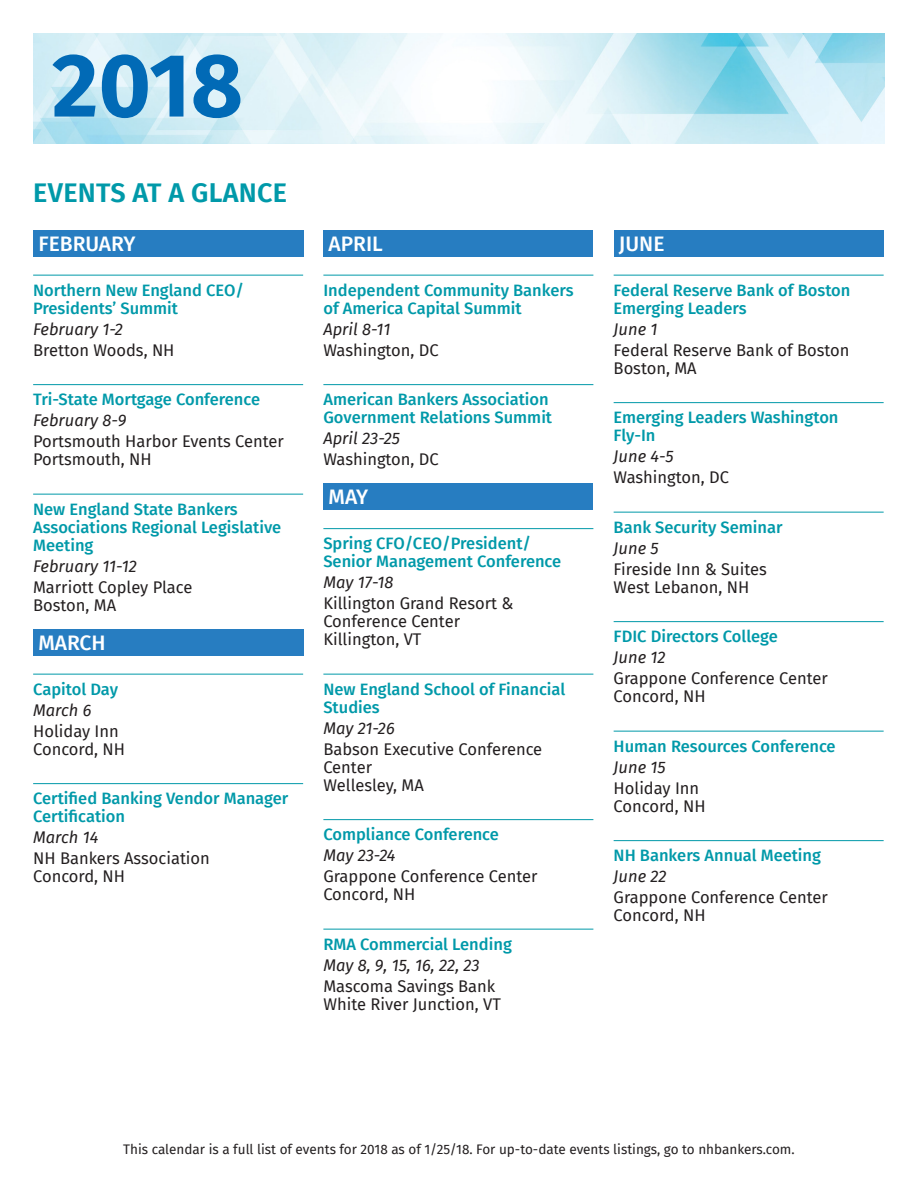
<style>
.page{position:relative;width:918px;height:1188px;background:#fff}
.page>*{position:absolute;margin:0;border:0;box-sizing:border-box;transform-origin:0 0}
.t1{font:700 90px "Fira Sans";color:#016ab6}
.SPONSOR_HEAD{font:600 27px "Fira Sans";letter-spacing:.01em;color:#0099a9}
.Month{font:500 21px "Fira Sans";color:#fff}
.Event_Name{font:500 16.5px/18px "Fira Sans";color:#0099a9}
.Event{font:16.5px/18px "Fira Sans";color:#231f20}
.Event_Date{font:italic 16.5px "Fira Sans";color:#231f20}
.Disclaimer{font:13.5px "Fira Sans";color:#231f20}
</style>
<div class="page">
<img style="left:34px;top:34px;width:850px;height:109px">
<div style="left:33px;top:230px;width:270px;height:26px;background:#277dc1"></div>
<hr style="left:33px;top:275px;width:270px;height:1px;background:#0099a9">
<hr style="left:33px;top:384px;width:270px;height:1px;background:#0099a9">
<hr style="left:33px;top:494px;width:270px;height:1px;background:#0099a9">
<div style="left:33px;top:629px;width:270px;height:26px;background:#277dc1"></div>
<hr style="left:33px;top:674px;width:270px;height:1px;background:#0099a9">
<hr style="left:33px;top:783px;width:270px;height:1px;background:#0099a9">
<div style="left:323px;top:230px;width:270px;height:26px;background:#277dc1"></div>
<hr style="left:323px;top:275px;width:270px;height:1px;background:#0099a9">
<hr style="left:323px;top:384px;width:270px;height:1px;background:#0099a9">
<div style="left:323px;top:483px;width:270px;height:27px;background:#277dc1"></div>
<hr style="left:323px;top:528px;width:270px;height:1px;background:#0099a9">
<hr style="left:323px;top:674px;width:270px;height:1px;background:#0099a9">
<hr style="left:323px;top:819px;width:270px;height:1px;background:#0099a9">
<hr style="left:323px;top:929px;width:270px;height:1px;background:#0099a9">
<div style="left:614px;top:230px;width:270px;height:26px;background:#277dc1"></div>
<hr style="left:614px;top:275px;width:270px;height:1px;background:#0099a9">
<hr style="left:614px;top:402px;width:270px;height:1px;background:#0099a9">
<hr style="left:614px;top:512px;width:270px;height:1px;background:#0099a9">
<hr style="left:614px;top:621px;width:270px;height:1px;background:#0099a9">
<hr style="left:614px;top:731px;width:270px;height:1px;background:#0099a9">
<hr style="left:614px;top:840px;width:270px;height:1px;background:#0099a9">
<h1 class="t1" style="left:52px;top:9px;width:193px">2018</h1>
<p class="SPONSOR_HEAD" style="left:33px;top:171px;width:255px">EVENTS AT A GLANCE</p>
<p class="Month" style="left:38px;top:227px;width:99px">FEBRUARY</p>
<p class="Event_Name" style="left:33px;top:280px;width:212px">Northern New England CEO/<br>Presidents’ Summit</p>
<p class="Event_Date" style="left:33px;top:317px;width:91px">February 1-2</p>
<p class="Event" style="left:33px;top:341px;width:143px">Bretton Woods, NH</p>
<p class="Event_Name" style="left:33px;top:390px;width:229px">Tri-State Mortgage Conference</p>
<p class="Event_Date" style="left:33px;top:408px;width:95px">February 8-9</p>
<p class="Event" style="left:33px;top:432px;width:252px">Portsmouth Harbor Events Center</p>
<p class="Event" style="left:33px;top:450px;width:120px">Portsmouth, NH</p>
<p class="Event_Name" style="left:33px;top:499px;width:250px">New England State Bankers<br>Associations Regional Legislative<br>Meeting</p>
<p class="Event_Date" style="left:33px;top:554px;width:105px">February 11-12</p>
<p class="Event" style="left:33px;top:578px;width:161px">Marriott Copley Place</p>
<p class="Event" style="left:33px;top:596px;width:85px">Boston, MA</p>
<p class="Month" style="left:38px;top:626px;width:69px">MARCH</p>
<p class="Event_Name" style="left:33px;top:679px;width:86px">Capitol Day</p>
<p class="Event_Date" style="left:33px;top:698px;width:60px">March 6</p>
<p class="Event" style="left:33px;top:722px;width:87px">Holiday Inn</p>
<p class="Event" style="left:33px;top:740px;width:93px">Concord, NH</p>
<p class="Event_Name" style="left:33px;top:789px;width:257px">Certified Banking Vendor Manager<br>Certification</p>
<p class="Event_Date" style="left:33px;top:825px;width:67px">March 14</p>
<p class="Event" style="left:33px;top:849px;width:178px">NH Bankers Association</p>
<p class="Event" style="left:33px;top:867px;width:93px">Concord, NH</p>
<p class="Month" style="left:329px;top:227px;width:56px">APRIL</p>
<p class="Event_Name" style="left:323px;top:280px;width:252px">Independent Community Bankers of America Capital Summit</p>
<p class="Event_Date" style="left:323px;top:317px;width:69px">April 8-11</p>
<p class="Event" style="left:323px;top:341px;width:117px">Washington, DC</p>
<p class="Event_Name" style="left:323px;top:390px;width:230px">American Bankers Association<br>Government Relations Summit</p>
<p class="Event_Date" style="left:323px;top:426px;width:78px">April 23-25</p>
<p class="Event" style="left:323px;top:450px;width:117px">Washington, DC</p>
<p class="Month" style="left:329px;top:480px;width:41px">MAY</p>
<p class="Event_Name" style="left:323px;top:534px;width:239px">Spring CFO/CEO/President/<br>Senior Management Conference</p>
<p class="Event_Date" style="left:323px;top:570px;width:72px">May 17-18</p>
<p class="Event" style="left:323px;top:594px;width:192px">Killington Grand Resort &amp;<br>Conference Center</p>
<p class="Event" style="left:323px;top:630px;width:99px">Killington, VT</p>
<p class="Event_Name" style="left:323px;top:679px;width:243px">New England School of Financial<br>Studies</p>
<p class="Event_Date" style="left:323px;top:716px;width:73px">May 21-26</p>
<p class="Event" style="left:323px;top:740px;width:220px">Babson Executive Conference<br>Center</p>
<p class="Event" style="left:323px;top:776px;width:102px">Wellesley, MA</p>
<p class="Event_Name" style="left:323px;top:825px;width:177px">Compliance Conference</p>
<p class="Event_Date" style="left:323px;top:843px;width:74px">May 23-24</p>
<p class="Event" style="left:323px;top:867px;width:216px">Grappone Conference Center</p>
<p class="Event" style="left:323px;top:885px;width:93px">Concord, NH</p>
<p class="Event_Name" style="left:323px;top:934px;width:190px">RMA Commercial Lending</p>
<p class="Event_Date" style="left:323px;top:953px;width:158px">May 8, 9, 15, 16, 22, 23</p>
<p class="Event" style="left:323px;top:977px;width:173px">Mascoma Savings Bank</p>
<p class="Event" style="left:323px;top:995px;width:179px">White River Junction, VT</p>
<p class="Month" style="left:619px;top:227px;width:47px">JUNE</p>
<p class="Event_Name" style="left:614px;top:280px;width:238px">Federal Reserve Bank of Boston<br>Emerging Leaders</p>
<p class="Event_Date" style="left:614px;top:317px;width:45px">June 1</p>
<p class="Event" style="left:614px;top:341px;width:237px">Federal Reserve Bank of Boston</p>
<p class="Event" style="left:614px;top:359px;width:85px">Boston, MA</p>
<p class="Event_Name" style="left:614px;top:408px;width:226px">Emerging Leaders Washington<br>Fly-In</p>
<p class="Event_Date" style="left:614px;top:444px;width:62px">June 4-5</p>
<p class="Event" style="left:614px;top:468px;width:117px">Washington, DC</p>
<p class="Event_Name" style="left:614px;top:517px;width:170px">Bank Security Seminar</p>
<p class="Event_Date" style="left:614px;top:536px;width:46px">June 5</p>
<p class="Event" style="left:614px;top:560px;width:155px">Fireside Inn &amp; Suites</p>
<p class="Event" style="left:614px;top:578px;width:137px">West Lebanon, NH</p>
<p class="Event_Name" style="left:614px;top:627px;width:166px">FDIC Directors College</p>
<p class="Event_Date" style="left:614px;top:645px;width:53px">June 12</p>
<p class="Event" style="left:614px;top:669px;width:216px">Grappone Conference Center</p>
<p class="Event" style="left:614px;top:687px;width:93px">Concord, NH</p>
<p class="Event_Name" style="left:614px;top:736px;width:224px">Human Resources Conference</p>
<p class="Event_Date" style="left:614px;top:755px;width:54px">June 15</p>
<p class="Event" style="left:614px;top:779px;width:87px">Holiday Inn</p>
<p class="Event" style="left:614px;top:797px;width:93px">Concord, NH</p>
<p class="Event_Name" style="left:614px;top:846px;width:209px">NH Bankers Annual Meeting</p>
<p class="Event_Date" style="left:614px;top:864px;width:54px">June 22</p>
<p class="Event" style="left:614px;top:888px;width:216px">Grappone Conference Center</p>
<p class="Event" style="left:614px;top:906px;width:93px">Concord, NH</p>
<p class="Disclaimer" style="left:123px;top:1139px;width:673px">This calendar is a full list of events for 2018 as of 1/25/18. For up-to-date events listings, go to nhbankers.com.</p>
</div>
